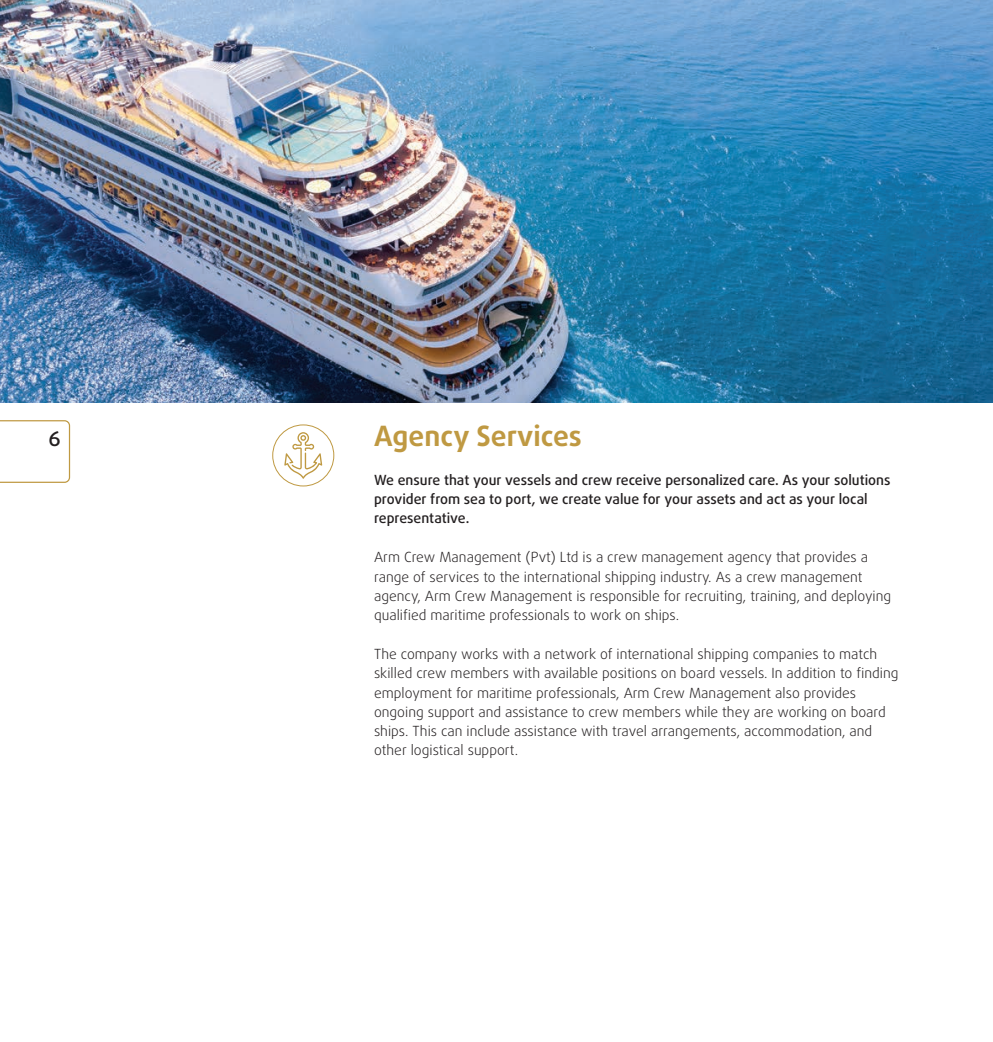
<style>
.page{position:relative;width:993px;height:1042px;background:#fff}
.page>*{position:absolute;margin:0;border:0;box-sizing:border-box;transform-origin:0 0}
.t1{font:700 28px "Daxline Pro";color:#bf9942}
.t2{font:500 21px "Daxline Pro";color:#231f20}
.t3{font:300 14px/19.2px "Daxline Pro";color:#231f20}
.t4{font:500 14px/19.2px "Daxline Pro";color:#231f20}
</style>
<div class="page">
<svg style="left:0;top:420px;width:70px;height:63px"></svg>
<img style="left:0;top:0;width:992px;height:403px">
<div style="left:272px;top:424px;width:62px;height:62px;border:1px solid #bf9942;border-radius:50%"></div>
<svg style="left:284px;top:432px;width:38px;height:47px"></svg>
<h2 class="t2" style="left:48px;top:424px;width:14px">6</h2>
<h1 class="t1" style="left:374px;top:417px;width:209px">Agency Services</h1>
<p class="t4" style="left:374px;top:470px;width:518px">We ensure that your vessels and crew receive personalized care. As your solutions provider from sea to port, we create value for your assets and act as your local representative.</p>
<p class="t3" style="left:374px;top:548px;width:518px">Arm Crew Management (Pvt) Ltd is a crew management agency that provides a range of services to the international shipping industry. As a crew management agency, Arm Crew Management is responsible for recruiting, training, and deploying qualified maritime professionals to work on ships.</p>
<p class="t3" style="left:374px;top:644px;width:525px">The company works with a network of international shipping companies to match skilled crew members with available positions on board vessels. In addition to finding employment for maritime professionals, Arm Crew Management also provides ongoing support and assistance to crew members while they are working on board ships. This can include assistance with travel arrangements, accommodation, and other logistical support.</p>
</div>
